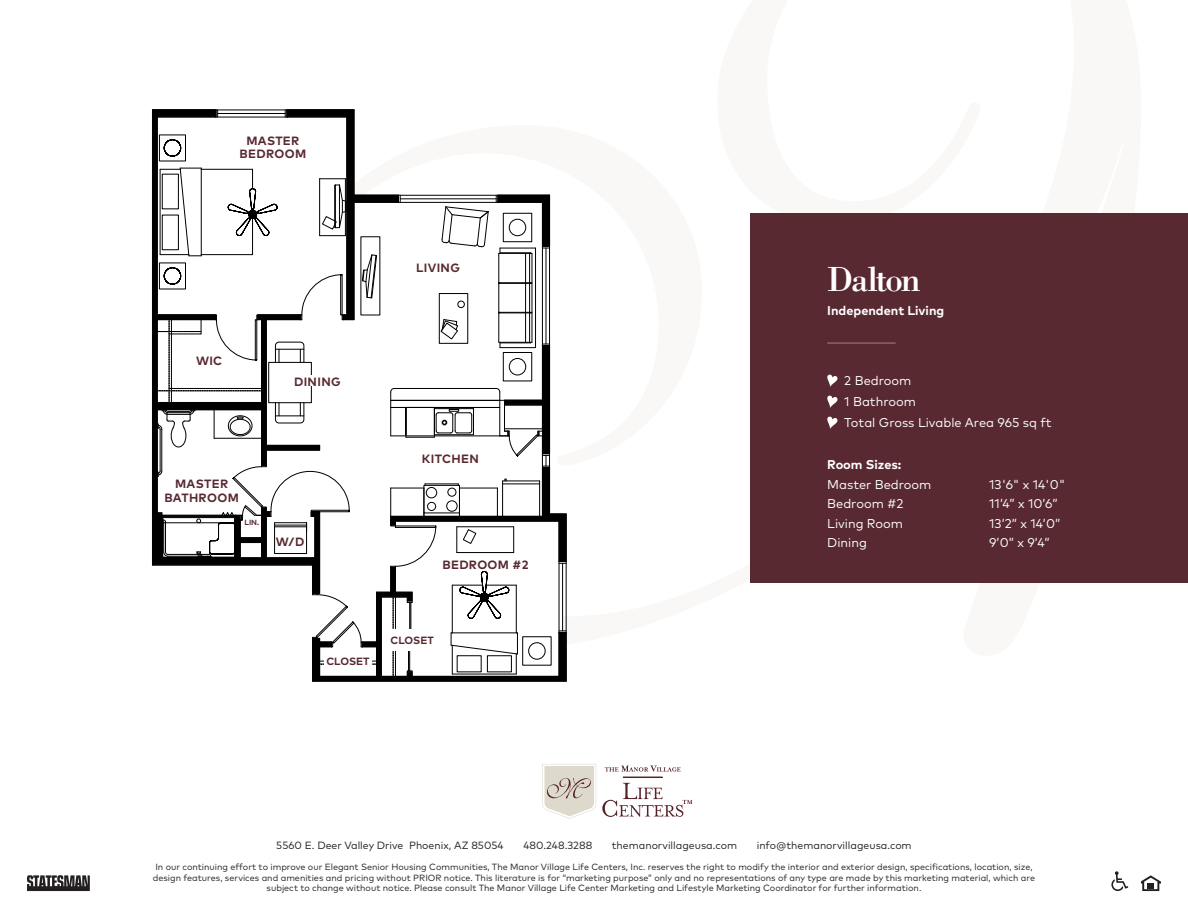
<style>
.page{position:relative;width:1188px;height:918px;background:#fff}
.page>*{position:absolute;margin:0;border:0;box-sizing:border-box;transform-origin:0 0}
.t1{font:36px "Bodoni Std";letter-spacing:-.065em;color:#fff}
.Paragraph_Style_2{font:12.75px "Mark Pro";color:#fff}
.Paragraph_Style_2-2{font:700 12.75px "Mark Pro";color:#fff}
.t2{font:700 12px/13.2px "Mark Pro";letter-spacing:.025em;color:#582931;text-align:center}
.t3{font:10.5px "Mark Pro";color:#231f20}
.t4{font:700 10.5px "Mark Pro";letter-spacing:.005em;color:#582931}
.t5{font:9px/10.5px "Mark Pro";color:#231f20;text-align:center}
.t6{font:700 7.5px "Mark Pro";color:#582931}
</style>
<div class="page">
<hr style="left:312px;top:681px;width:254px;height:1px;background:#000">
<div style="left:152px;top:109px;width:5px;height:457px;background:#000"></div>
<svg style="left:157px;top:109px;width:410px;height:572px"></svg>
<div style="left:386px;top:629px;width:52px;height:21px;background:#fff"></div>
<div style="left:324px;top:650px;width:48px;height:22px;background:#fff"></div>
<div style="left:243px;top:516px;width:18px;height:12px;background:#fff"></div>
<div style="left:419px;top:453px;width:63px;height:11px;background:#fff"></div>
<div style="left:292px;top:376px;width:51px;height:10px;background:#fff"></div>
<div style="left:414px;top:262px;width:48px;height:11px;background:#fff"></div>
<div style="left:226px;top:135px;width:94px;height:23px;background:#fff"></div>
<div style="left:438px;top:559px;width:95px;height:10px;background:#fff"></div>
<svg style="left:605px;top:766px;width:76px;height:6px"></svg>
<hr style="left:623px;top:777px;width:39px;height:1px;background:#562027">
<svg style="left:542px;top:764px;width:54px;height:55px"></svg>
<svg style="left:602px;top:783px;width:90px;height:34px"></svg>
<svg style="left:1141px;top:875px;width:20px;height:16px"></svg>
<svg style="left:27px;top:875px;width:63px;height:16px"></svg>
<svg style="left:1111px;top:871px;width:17px;height:20px"></svg>
<div style="left:750px;top:214px;width:438px;height:369px;background:#582931"></div>
<svg style="left:827px;top:374px;width:11px;height:13px"></svg>
<svg style="left:827px;top:395px;width:11px;height:13px"></svg>
<svg style="left:827px;top:416px;width:11px;height:13px"></svg>
<hr style="left:827px;top:343px;width:69px;height:1px;background:#a97f7e">
<p class="t2" style="left:240px;top:133px;width:68px">MASTER<br>BEDROOM</p>
<p class="t2" style="left:416px;top:260px;width:45px">LIVING</p>
<p class="t2" style="left:196px;top:353px;width:28px">WIC</p>
<p class="t2" style="left:294px;top:374px;width:48px">DINING</p>
<p class="t2" style="left:164px;top:477px;width:76px">MASTER<br>BATHROOM</p>
<p class="t6" style="left:244px;top:517px;width:16px">LIN.</p>
<p class="t2" style="left:276px;top:534px;width:30px">W/D</p>
<p class="t2" style="left:422px;top:451px;width:59px">KITCHEN</p>
<p class="t2" style="left:442px;top:557px;width:88px">BEDROOM #2</p>
<p class="t4" style="left:326px;top:653px;width:45px">CLOSET</p>
<p class="t4" style="left:390px;top:632px;width:45px">CLOSET</p>
<p class="t1" style="left:827px;top:257px;width:95px">Dalton</p>
<p class="Paragraph_Style_2-2" style="left:827px;top:300px;width:119px">Independent Living</p>
<p class="Paragraph_Style_2" style="left:844px;top:371px;width:68px">2 Bedroom</p>
<p class="Paragraph_Style_2" style="left:844px;top:392px;width:73px">1 Bathroom</p>
<p class="Paragraph_Style_2" style="left:844px;top:413px;width:209px">Total Gross Livable Area 965 sq ft</p>
<p class="Paragraph_Style_2-2" style="left:827px;top:455px;width:76px">Room Sizes:</p>
<p class="Paragraph_Style_2" style="left:827px;top:474px;width:106px">Master Bedroom</p>
<p class="Paragraph_Style_2" style="left:989px;top:474px;width:78px">13'6" x 14'0"</p>
<p class="Paragraph_Style_2" style="left:827px;top:494px;width:78px">Bedroom #2</p>
<p class="Paragraph_Style_2" style="left:989px;top:494px;width:70px">11’4” x 10’6”</p>
<p class="Paragraph_Style_2" style="left:827px;top:513px;width:77px">Living Room</p>
<p class="Paragraph_Style_2" style="left:989px;top:513px;width:73px">13’2” x 14’0”</p>
<p class="Paragraph_Style_2" style="left:827px;top:533px;width:41px">Dining</p>
<p class="Paragraph_Style_2" style="left:989px;top:533px;width:62px">9’0” x 9’4”</p>
<p class="t3" style="left:276px;top:838px;width:229px">5560 E. Deer Valley Drive Phoenix, AZ 85054</p>
<p class="t3" style="left:523px;top:838px;width:70px">480.248.3288</p>
<p class="t3" style="left:612px;top:838px;width:127px">themanorvillageusa.com</p>
<p class="t3" style="left:757px;top:838px;width:157px">info@themanorvillageusa.com</p>
<p class="t5" style="left:153px;top:861px;width:884px">In our continuing effort to improve our Elegant Senior Housing Communities, The Manor Village Life Centers, Inc. reserves the right to modify the interior and exterior design, specifications, location, size, design features, services and amenities and pricing without PRIOR notice. This literature is for “marketing purpose” only and no representations of any type are made by this marketing material, which are subject to change without notice. Please consult The Manor Village Life Center Marketing and Lifestyle Marketing Coordinator for further information.</p>
</div>
